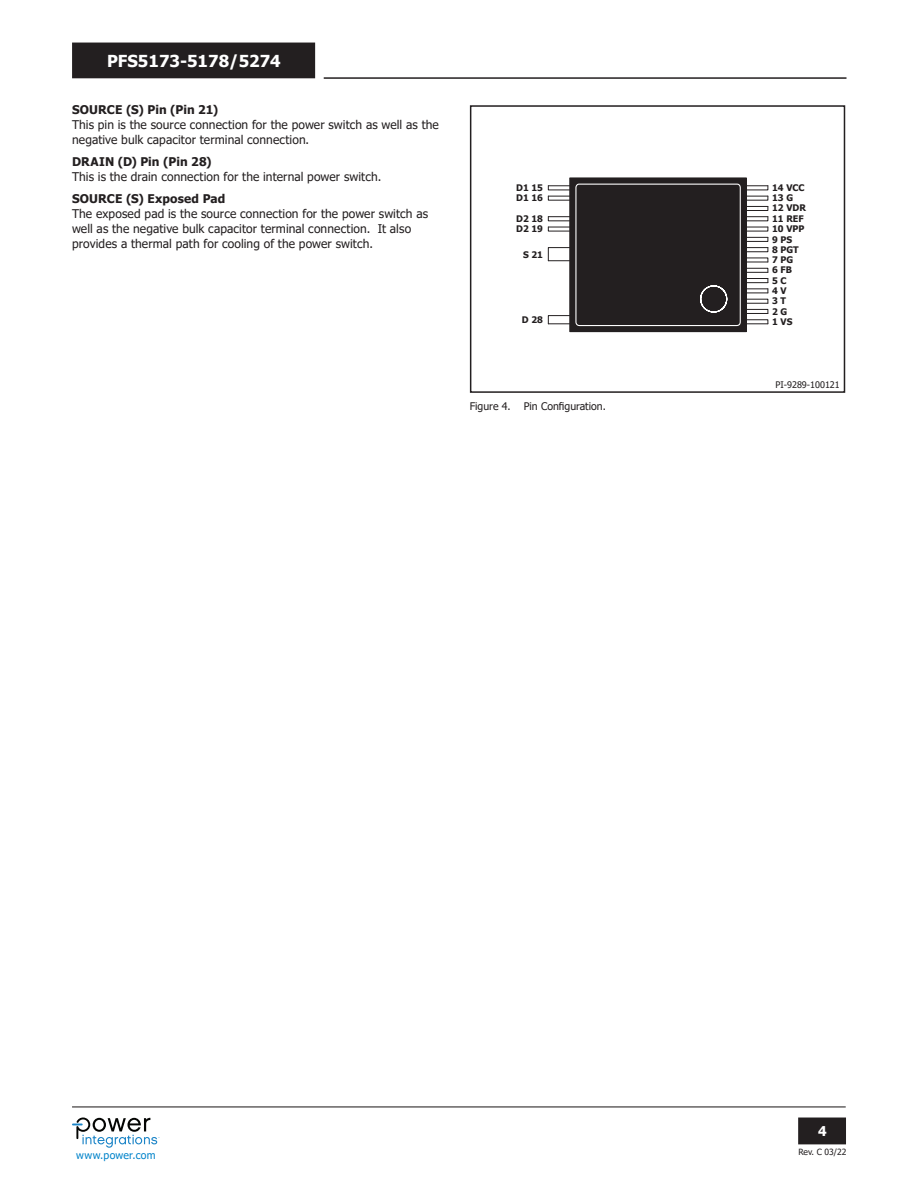
<style>
.page{position:relative;width:918px;height:1188px;background:#fff}
.page>*{position:absolute;margin:0;border:0;box-sizing:border-box;transform-origin:0 0}
.t1{font:700 16.5px "Tahoma";color:#fff}
.t2{font:700 13.5px "Tahoma";color:#fff}
.Body_Copy{font:12px/15px "Tahoma";letter-spacing:.01em;color:#231f20}
.Body_Copy_Sub_Sub-He{font:700 12px "Tahoma";letter-spacing:.01em;color:#231f20}
.t3{font:10.5px "Tahoma";color:#231f20}
.t4{font:10.5px "Tahoma";letter-spacing:.03em;color:#0083ca}
.t5{font:700 9px/10.4px "Tahoma";color:#231f20}
.t6{font:9px "Tahoma";color:#231f20}
.t7{font:8.55px "Tahoma";color:#231f20}
</style>
<div class="page">
<hr style="left:72px;top:1106px;width:774px;height:1px;background:#231f20">
<hr style="left:324px;top:77px;width:523px;height:2px;background:#231f20">
<div style="left:799px;top:1118px;width:46px;height:26px;background:#231f20"></div>
<div style="left:798px;top:1118px;width:48px;height:26px;border:2px solid #231f20"></div>
<div style="left:73px;top:43px;width:241px;height:35px;background:#231f20"></div>
<svg style="left:72px;top:1118px;width:88px;height:30px"></svg>
<div style="left:470px;top:105px;width:375px;height:288px;border:2px solid #231f20"></div>
<div style="left:570px;top:178px;width:176px;height:154px;background:#231f20"></div>
<svg style="left:548px;top:183px;width:221px;height:144px"></svg>
<h1 class="t1" style="left:107px;top:50px;width:175px">PFS5173-5178/5274</h1>
<p class="Body_Copy_Sub_Sub-He" style="left:72px;top:102px;width:148px">SOURCE (S) Pin (Pin 21)</p>
<p class="Body_Copy" style="left:72px;top:118px;width:368px">This pin is the source connection for the power switch as well as the negative bulk capacitor terminal connection.</p>
<p class="Body_Copy_Sub_Sub-He" style="left:72px;top:153px;width:141px">DRAIN (D) Pin (Pin 28)</p>
<p class="Body_Copy" style="left:72px;top:170px;width:311px">This is the drain connection for the internal power switch.</p>
<p class="Body_Copy_Sub_Sub-He" style="left:72px;top:190px;width:155px">SOURCE (S) Exposed Pad</p>
<p class="Body_Copy" style="left:72px;top:207px;width:358px">The exposed pad is the source connection for the power switch as well as the negative bulk capacitor terminal connection. It also provides a thermal path for cooling of the power switch.</p>
<p class="t5" style="left:516px;top:183px;width:28px">D1 15<br>D1 16</p>
<p class="t5" style="left:516px;top:214px;width:28px">D2 18<br>D2 19</p>
<p class="t5" style="left:523px;top:250px;width:21px">S 21</p>
<p class="t5" style="left:522px;top:315px;width:23px">D 28</p>
<p class="t3" style="left:470px;top:400px;width:138px">Figure 4. Pin Configuration.</p>
<p class="t5" style="left:772px;top:183px;width:35px">14 VCC<br>13 G<br>12 VDR<br>11 REF<br>10 VPP<br>9 PS<br>8 PGT<br>7 PG<br>6 FB</p>
<p class="t5" style="left:772px;top:296px;width:15px">3 T</p>
<p class="t5" style="left:772px;top:317px;width:22px">1 VS</p>
<p class="t5" style="left:772px;top:276px;width:16px">5 C<br>4 V</p>
<p class="t5" style="left:772px;top:306px;width:17px">2 G</p>
<p class="t6" style="left:776px;top:379px;width:66px">PI-9289-100121</p>
<p class="t4" style="left:76px;top:1148px;width:81px">www.power.com</p>
<p class="t2" style="left:818px;top:1121px;width:10px">4</p>
<p class="t7" style="left:798px;top:1146px;width:50px">Rev. C 03/22</p>
</div>
